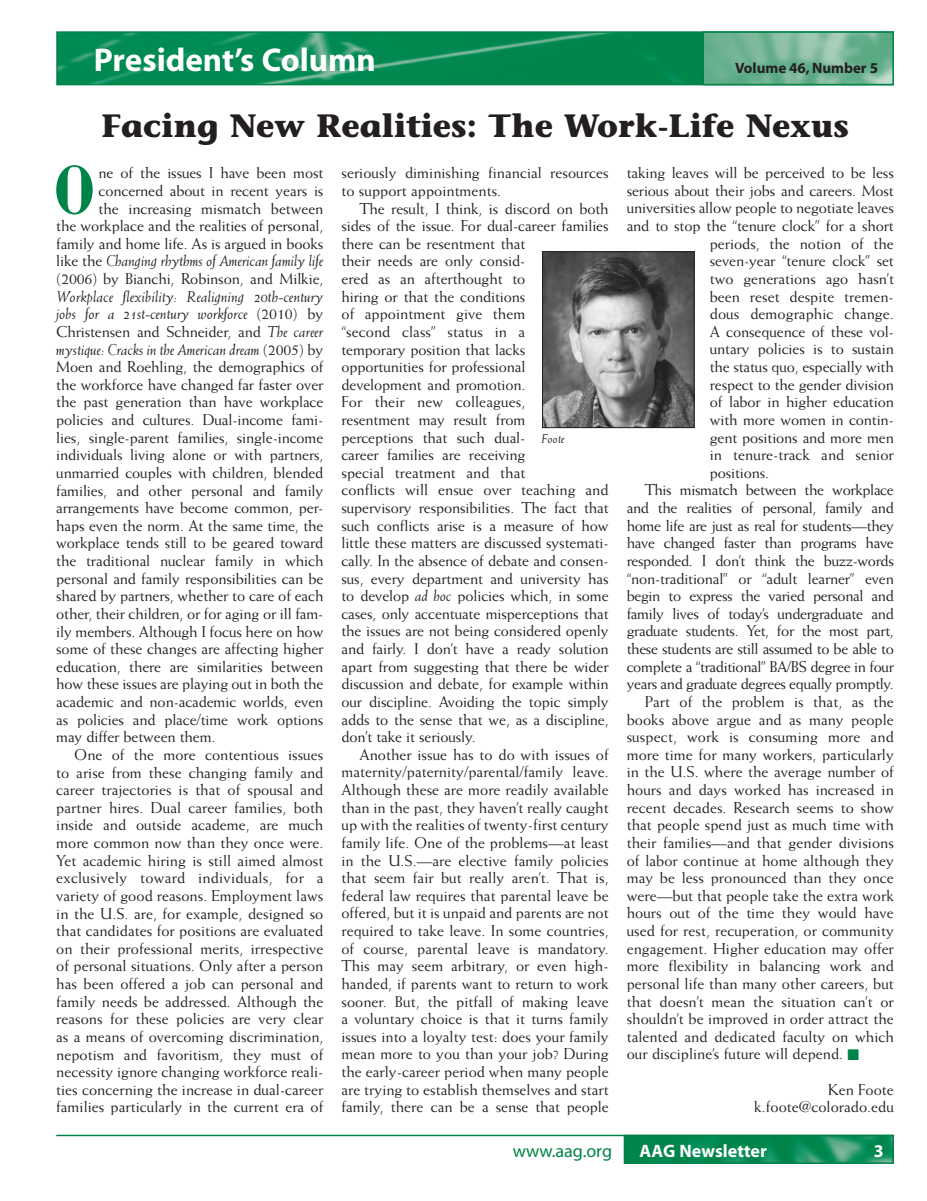
<style>
.page{position:relative;width:927px;height:1201px;background:#fff}
.page>*{position:absolute;margin:0;border:0;box-sizing:border-box;transform-origin:0 0}
.t1{font:700 condensed 73.65px "Bodoni";color:#008348}
.t2{font:700 33px "Myriad";color:#fff}
.t3{font:700 32.25px "Stone Informal";color:#231f20}
.t4{font:700 18px "Myriad";color:#fff}
.t5{font:18px "Myriad";color:#008348}
.t6{font:15.75px/17.5px "Weiss";letter-spacing:-.01em;color:#231f20;text-align:justify}
.t7{font:italic 15.75px "Weiss";letter-spacing:-.01em;color:#231f20}
.t8{font:700 15px "Myriad";color:#231f20}
.t9{font:italic 12.75px "Weiss";letter-spacing:.01em;color:#231f20}
.s1{font-style:normal}
.s2{font-style:italic}
</style>
<div class="page">
<img style="left:59px;top:34px;width:643px;height:48px">
<div style="left:56px;top:31px;width:837px;height:54px;border:2px solid #008348"></div>
<svg style="left:705px;top:34px;width:185px;height:48px;background:#73b494"></svg>
<div style="left:702px;top:31px;width:191px;height:54px;border:2px solid #008348"></div>
<img style="left:544px;top:253px;width:148px;height:173px">
<div style="left:542px;top:251px;width:152px;height:177px;border:1px solid #231f20"></div>
<img style="left:626px;top:1138px;width:264px;height:23px">
<div style="left:623px;top:1135px;width:270px;height:29px;border:2px solid #008348"></div>
<hr style="left:56px;top:1135px;width:837px;height:1px;background:#008348">
<p class="t2" style="left:94px;top:48px;width:283px">President’s Column</p>
<p class="t8" style="left:735px;top:62px;width:144px">Volume 46, Number 5</p>
<h1 class="t3" style="left:101px;top:113px;width:748px">Facing New Realities: The Work-Life Nexus</h1>
<p class="t1" style="left:54px;top:165px;width:42px">O</p>
<p class="t6" style="left:99px;top:165px;width:226px">ne of the issues I have been most</p>
<p class="t6" style="left:99px;top:183px;width:226px">concerned about in recent years is</p>
<p class="t6" style="left:99px;top:201px;width:226px">the increasing mismatch between</p>
<p class="t6" style="left:56px;top:218px;width:269px">the workplace and the realities of personal,</p>
<p class="t6" style="left:56px;top:236px;width:269px">family and home life. As is argued in books</p>
<p class="t7" style="left:56px;top:255px;width:269px"><span class="s1">like the</span> Changing rhythms ofAmerican family life</p>
<p class="t6" style="left:56px;top:271px;width:268px">(2006) by Bianchi, Robinson, and Milkie,</p>
<p class="t7" style="left:56px;top:290px;width:268px">Workplace flexibility: Realigning 20th-century</p>
<p class="t7" style="left:56px;top:308px;width:269px">jobs for a 21st-century workforce <span class="s1">(2010) by</span></p>
<p class="t6" style="left:56px;top:324px;width:269px">Christensen and Schneider, and <span class="s2">The career</span></p>
<p class="t7" style="left:56px;top:343px;width:269px">mystique: Cracks in the American dream <span class="s1">(2005) by</span></p>
<p class="t6" style="left:56px;top:359px;width:269px">Moen and Roehling, the demographics of</p>
<p class="t6" style="left:56px;top:377px;width:269px">the workforce have changed far faster over</p>
<p class="t6" style="left:56px;top:394px;width:269px">the past generation than have workplace</p>
<p class="t6" style="left:56px;top:412px;width:269px">policies and cultures. Dual-income fami-</p>
<p class="t6" style="left:56px;top:430px;width:269px">lies, single-parent families, single-income</p>
<p class="t6" style="left:56px;top:447px;width:269px">individuals living alone or with partners,</p>
<p class="t6" style="left:56px;top:465px;width:269px">unmarried couples with children, blended</p>
<p class="t6" style="left:56px;top:483px;width:269px">families, and other personal and family</p>
<p class="t6" style="left:56px;top:500px;width:269px">arrangements have become common, per-</p>
<p class="t6" style="left:56px;top:518px;width:269px">haps even the norm. At the same time, the</p>
<p class="t6" style="left:56px;top:535px;width:269px">workplace tends still to be geared toward</p>
<p class="t6" style="left:56px;top:553px;width:269px">the traditional nuclear family in which</p>
<p class="t6" style="left:56px;top:571px;width:269px">personal and family responsibilities can be</p>
<p class="t6" style="left:56px;top:588px;width:269px">shared by partners, whether to care of each</p>
<p class="t6" style="left:56px;top:606px;width:269px">other, their children, or for aging or ill fam-</p>
<p class="t6" style="left:56px;top:624px;width:269px">ily members. Although I focus here on how</p>
<p class="t6" style="left:56px;top:641px;width:269px">some of these changes are affecting higher</p>
<p class="t6" style="left:56px;top:659px;width:269px">education, there are similarities between</p>
<p class="t6" style="left:56px;top:676px;width:269px">how these issues are playing out in both the</p>
<p class="t6" style="left:56px;top:694px;width:269px">academic and non-academic worlds, even</p>
<p class="t6" style="left:56px;top:712px;width:269px">as policies and place/time work options</p>
<p class="t6" style="left:56px;top:729px;width:161px">may differ between them.</p>
<p class="t6" style="left:56px;top:747px;width:269px;text-indent:18px">One of the more contentious issues to arise from these changing family and career trajectories is that of spousal and partner hires. Dual career families, both inside and outside academe, are much more common now than they once were.<br>Yet academic hiring is still aimed almost exclusively toward individuals, for a variety of good reasons. Employment laws in the U.S. are, for example, designed so that candidates for positions are evaluated on their professional merits, irrespective of personal situations. Only after a person has been offered a job can personal and family needs be addressed. Although the reasons for these policies are very clear as a means of overcoming discrimination, nepotism and favoritism, they must of necessity ignore changing workforce reali&shy;ties concerning the increase in dual-career families particularly in the current era of</p>
<p class="t6" style="left:341px;top:165px;width:268px">seriously diminishing financial resources to support appointments.</p>
<p class="t6" style="left:341px;top:201px;width:269px;text-align:left;text-indent:18px">The result, I think, is discord on both sides of the issue. For dual-career families there can be resentment that<br>their needs are only consid-<br>ered as an afterthought to<br>hiring or that the conditions<br>of appointment give them<br>“second class” status in a<br>temporary position that lacks opportunities for professional development and promotion.<br>For their new colleagues,<br>resentment may result from<br>perceptions that such dual-<br>career families are receiving<br>special treatment and that<br>conflicts will ensue over teaching and supervisory responsibilities. The fact that such conflicts arise is a measure of how little these matters are discussed systemati&shy;cally. In the absence of debate and consen&shy;sus, every department and university has to develop <span class="s2">ad hoc</span> policies which, in some cases, only accentuate misperceptions that the issues are not being considered openly and fairly. I don’t have a ready solution apart from suggesting that there be wider discussion and debate, for example within our discipline. Avoiding the topic simply adds to the sense that we, as a discipline, don’t take it seriously.</p>
<p class="t6" style="left:341px;top:747px;width:269px;text-indent:18px">Another issue has to do with issues of maternity/paternity/parental/family leave.<br>Although these are more readily available than in the past, they haven’t really caught up with the realities of twenty-first century family life. One of the problems—at least in the U.S.—are elective family policies that seem fair but really aren’t. That is, federal law requires that parental leave be offered, but it is unpaid and parents are not required to take leave. In some countries, of course, parental leave is mandatory.<br>This may seem arbitrary, or even high&shy;handed, if parents want to return to work sooner. But, the pitfall of making leave a voluntary choice is that it turns family issues into a loyalty test: does your family mean more to you than your job? During the early-career period when many people are trying to establish themselves and start family, there can be a sense that people</p>
<p class="t9" style="left:541px;top:434px;width:25px">Foote</p>
<p class="t6" style="left:626px;top:165px;width:269px">taking leaves will be perceived to be less serious about their jobs and careers. Most universities allow people to negotiate leaves and to stop the “tenure clock” for a short</p>
<p class="t6" style="left:709px;top:236px;width:186px">periods, the notion of the seven-year “tenure clock” set two generations ago hasn’t been reset despite tremen&shy;dous demographic change.<br>A consequence of these vol&shy;untary policies is to sustain the status quo, especially with respect to the gender division of labor in higher education with more women in contin&shy;gent positions and more men in tenure-track and senior positions.</p>
<p class="t6" style="left:626px;top:482px;width:269px;text-indent:18px">This mismatch between the workplace and the realities of personal, family and home life are just as real for students—they have changed faster than programs have responded. I don’t think the buzz-words “non-traditional” or “adult learner” even begin to express the varied personal and family lives of today’s undergraduate and graduate students. Yet, for the most part, these students are still assumed to be able to complete a “traditional” BA/BS degree in four years and graduate degrees equally promptly.</p>
<p class="t6" style="left:626px;top:694px;width:269px;text-indent:18px">Part of the problem is that, as the books ab ove argue and as many people suspect, work is consuming more and more time for many workers, particularly in the U.S. where the average number of hours and days worked has increased in recent decades. Research seems to show that people spend just as much time with their families—and that gender divisions of labor continue at home although they may be less pronounced than they once were—but that people take the extra work hours out of the time they would have used for rest, recuperation, or community engagement. Higher education may offer more flexibility in balancing work and personal life than many other careers, but that doesn’t mean the situation can’t or shouldn’t be improved in order attract the talented and dedicated faculty on which our discipline’s future will depend.</p>
<p class="t6" style="left:754px;top:1082px;width:141px;text-align:right">Ken Foote k.foote@colorado.edu</p>
<p class="t5" style="left:512px;top:1145px;width:101px">www.aag.org</p>
<p class="t4" style="left:639px;top:1144px;width:129px">AAG Newsletter</p>
<p class="t4" style="left:873px;top:1144px;width:11px">3</p>
</div>
